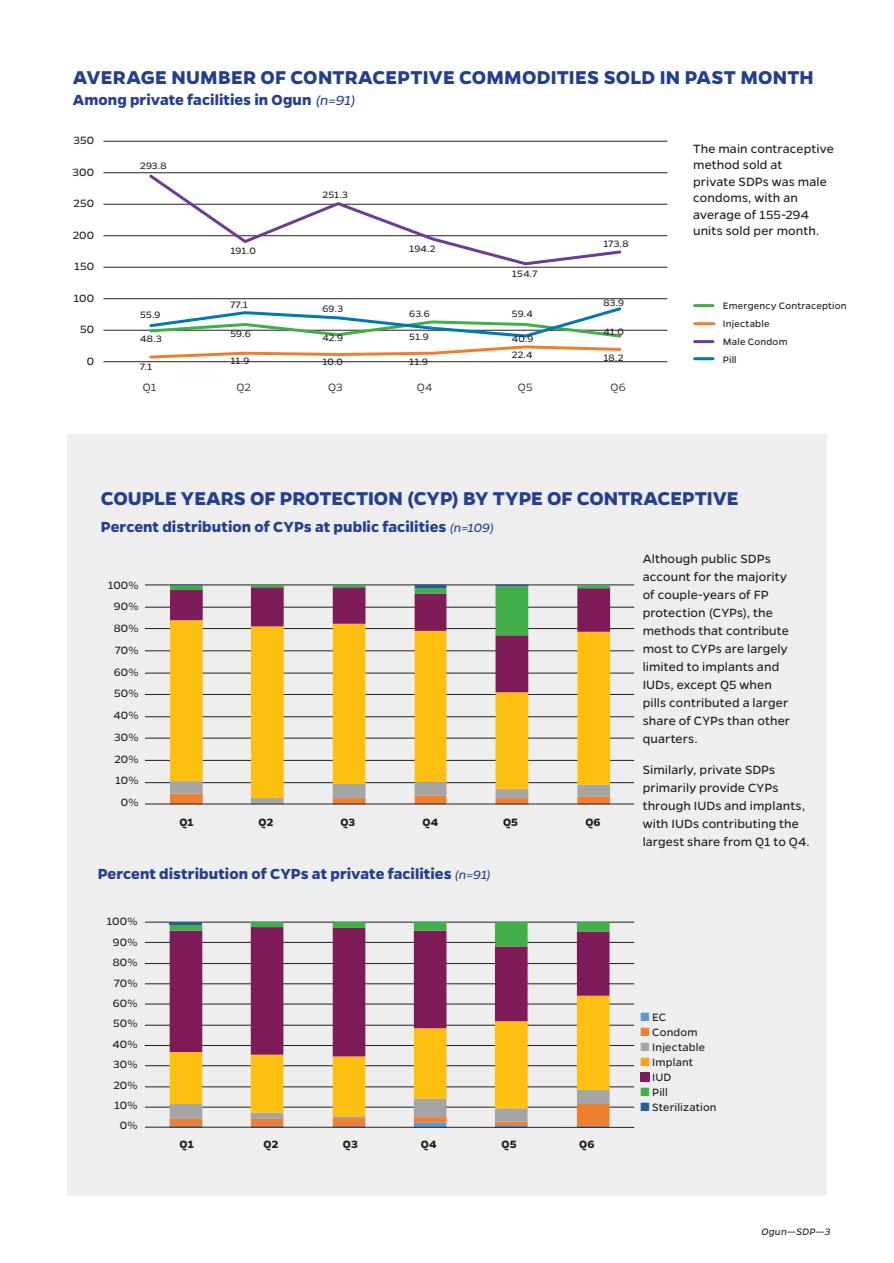
<style>
.page{position:relative;width:894px;height:1263px;background:#fff}
.page>*{position:absolute;margin:0;border:0;box-sizing:border-box;transform-origin:0 0}
.t1{font:700 21px "Gentona";letter-spacing:.005em;color:#253f8e}
.t2{font:700 16.5px "Gentona";letter-spacing:.005em;color:#253f8e}
.t3{font:13.5px/18px "Gentona";letter-spacing:.01em;color:#231f20}
.t4{font:12px "Gentona";letter-spacing:.015em;color:#231f20}
.t5{font:700 12px "Gentona";letter-spacing:.01em;color:#231f20}
.t6{font:300 12px "Gentona";letter-spacing:.005em;color:#231f20}
.t7{font:10.5px "Gentona";letter-spacing:.015em;color:#231f20}
.t8{font:italic 10.5px "Gentona";letter-spacing:.02em;color:#231f20}
.s1{font-weight:400;font-style:italic;font-size:15px}
.s2{font-weight:400;font-style:italic;font-size:13.5px}
.s3{color:#5b99d2}
.s4{color:#ee7e30}
.s5{color:#a4a5a4}
.s6{color:#faa41b}
.s7{color:#fff}
.s8{color:#40ae49}
.s9{color:#255f91}
</style>
<div class="page">
<div style="left:67px;top:434px;width:759px;height:762px;background:#eeeeef"></div>
<hr style="left:694px;top:304px;width:18px;height:3px;background:#40ae49">
<hr style="left:694px;top:322px;width:19px;height:3px;background:#ee7e30">
<hr style="left:694px;top:340px;width:18px;height:3px;background:#6e3a96">
<hr style="left:694px;top:357px;width:18px;height:3px;background:#0078b6">
<hr style="left:103px;top:141px;width:564px;height:1px;background:#231f20">
<hr style="left:103px;top:172px;width:564px;height:1px;background:#231f20">
<hr style="left:103px;top:204px;width:564px;height:1px;background:#231f20">
<hr style="left:103px;top:235px;width:564px;height:1px;background:#231f20">
<hr style="left:103px;top:267px;width:564px;height:1px;background:#231f20">
<hr style="left:103px;top:298px;width:564px;height:1px;background:#231f20">
<hr style="left:103px;top:330px;width:564px;height:1px;background:#231f20">
<hr style="left:103px;top:361px;width:564px;height:1px;background:#231f20">
<svg style="left:147px;top:172px;width:476px;height:95px"></svg>
<svg style="left:147px;top:307px;width:476px;height:52px"></svg>
<hr style="left:145px;top:584px;width:489px;height:1px;background:#231f20">
<hr style="left:145px;top:607px;width:489px;height:1px;background:#231f20">
<hr style="left:145px;top:628px;width:489px;height:1px;background:#231f20">
<hr style="left:145px;top:650px;width:489px;height:1px;background:#231f20">
<hr style="left:145px;top:673px;width:489px;height:1px;background:#231f20">
<hr style="left:145px;top:694px;width:489px;height:1px;background:#231f20">
<hr style="left:145px;top:716px;width:489px;height:1px;background:#231f20">
<hr style="left:145px;top:738px;width:489px;height:1px;background:#231f20">
<hr style="left:145px;top:760px;width:489px;height:1px;background:#231f20">
<hr style="left:145px;top:782px;width:489px;height:1px;background:#231f20">
<svg style="left:170px;top:798px;width:440px;height:5px"></svg>
<svg style="left:170px;top:692px;width:440px;height:106px"></svg>
<svg style="left:170px;top:635px;width:440px;height:57px"></svg>
<svg style="left:170px;top:584px;width:440px;height:51px"></svg>
<hr style="left:495px;top:584px;width:33px;height:2px;background:#255e92">
<svg style="left:414px;top:584px;width:32px;height:4px"></svg>
<hr style="left:170px;top:584px;width:33px;height:1px;background:#255e92">
<hr style="left:145px;top:803px;width:489px;height:1px;background:#231f20">
<hr style="left:145px;top:922px;width:489px;height:1px;background:#231f20">
<hr style="left:145px;top:942px;width:489px;height:1px;background:#231f20">
<hr style="left:145px;top:963px;width:489px;height:1px;background:#231f20">
<hr style="left:145px;top:983px;width:489px;height:1px;background:#231f20">
<hr style="left:145px;top:1003px;width:489px;height:1px;background:#231f20">
<hr style="left:145px;top:1025px;width:489px;height:1px;background:#231f20">
<hr style="left:145px;top:1045px;width:489px;height:1px;background:#231f20">
<hr style="left:145px;top:1065px;width:489px;height:1px;background:#231f20">
<hr style="left:145px;top:1086px;width:489px;height:1px;background:#231f20">
<hr style="left:145px;top:1106px;width:489px;height:1px;background:#231f20">
<svg style="left:170px;top:1116px;width:439px;height:10px"></svg>
<svg style="left:170px;top:1056px;width:439px;height:60px"></svg>
<svg style="left:170px;top:946px;width:439px;height:110px"></svg>
<svg style="left:170px;top:921px;width:439px;height:25px"></svg>
<hr style="left:170px;top:921px;width:32px;height:3px;background:#255e92">
<hr style="left:145px;top:1126px;width:489px;height:1px;background:#231f20">
<p class="t1" style="left:73px;top:66px;width:742px">AVERAGE NUMBER OF CONTRACEPTIVE COMMODITIES SOLD IN PAST MONTH</p>
<p class="t2" style="left:73px;top:91px;width:284px">Among private facilities in Ogun <span class="s1">(n=91)</span></p>
<p class="t4" style="left:73px;top:134px;width:22px">350</p>
<p class="t4" style="left:73px;top:165px;width:23px">300</p>
<p class="t4" style="left:73px;top:196px;width:22px">250</p>
<p class="t4" style="left:73px;top:228px;width:23px">200</p>
<p class="t4" style="left:74px;top:260px;width:22px">150</p>
<p class="t4" style="left:74px;top:291px;width:22px">100</p>
<p class="t4" style="left:80px;top:322px;width:16px">50</p>
<p class="t4" style="left:87px;top:354px;width:9px">0</p>
<p class="t7" style="left:140px;top:159px;width:28px">293.8</p>
<p class="t7" style="left:322px;top:189px;width:27px">251.3</p>
<p class="t7" style="left:230px;top:245px;width:27px">191.0</p>
<p class="t7" style="left:409px;top:243px;width:28px">194.2</p>
<p class="t7" style="left:603px;top:238px;width:27px">173.8</p>
<p class="t7" style="left:511px;top:267px;width:27px">154.7</p>
<p class="t7" style="left:140px;top:309px;width:22px">55.9</p>
<p class="t7" style="left:230px;top:299px;width:19px">77.1</p>
<p class="t7" style="left:322px;top:303px;width:22px">69.3</p>
<p class="t7" style="left:409px;top:308px;width:22px">63.6</p>
<p class="t7" style="left:511px;top:307px;width:22px">59.4</p>
<p class="t7" style="left:603px;top:297px;width:22px">83.9</p>
<p class="t7" style="left:230px;top:327px;width:22px">59.6</p>
<p class="t7" style="left:140px;top:333px;width:23px">48.3</p>
<p class="t7" style="left:322px;top:332px;width:22px">42.9</p>
<p class="t7" style="left:409px;top:330px;width:21px">51.9</p>
<p class="t7" style="left:511px;top:333px;width:23px">40.9</p>
<p class="t7" style="left:603px;top:326px;width:22px">41.0</p>
<p class="t7" style="left:140px;top:360px;width:13px">7.1</p>
<p class="t7" style="left:230px;top:355px;width:21px">11.9</p>
<p class="t7" style="left:322px;top:356px;width:22px">10.0</p>
<p class="t7" style="left:409px;top:356px;width:21px">11.9</p>
<p class="t7" style="left:511px;top:348px;width:22px">22.4</p>
<p class="t7" style="left:603px;top:352px;width:21px">18.2</p>
<p class="t6" style="left:143px;top:380px;width:15px">Q1</p>
<p class="t6" style="left:236px;top:380px;width:16px">Q2</p>
<p class="t6" style="left:328px;top:380px;width:16px">Q3</p>
<p class="t6" style="left:417px;top:380px;width:17px">Q4</p>
<p class="t6" style="left:517px;top:380px;width:16px">Q5</p>
<p class="t6" style="left:610px;top:380px;width:16px">Q6</p>
<p class="t3" style="left:692px;top:140px;width:142px;line-height:16.5px">The main contraceptive method sold at<br>private SDPs was male condoms, with an average of 155-294 units sold per month.</p>
<p class="t7" style="left:722px;top:300px;width:125px">Emergency Contraception</p>
<p class="t7" style="left:722px;top:318px;width:48px">Injectable</p>
<p class="t7" style="left:722px;top:336px;width:66px">Male Condom</p>
<p class="t7" style="left:722px;top:354px;width:15px">Pill</p>
<p class="t1" style="left:101px;top:486px;width:639px">COUPLE YEARS OF PROTECTION (CYP) BY TYPE OF CONTRACEPTIVE</p>
<p class="t2" style="left:101px;top:517px;width:394px">Percent distribution of CYPs at public facilities <span class="s2">(n=109)</span></p>
<p class="t4" style="left:108px;top:578px;width:32px">100%</p>
<p class="t4" style="left:114px;top:600px;width:26px">90%</p>
<p class="t4" style="left:114px;top:621px;width:26px">80%</p>
<p class="t4" style="left:115px;top:643px;width:25px">70%</p>
<p class="t4" style="left:114px;top:665px;width:26px">60%</p>
<p class="t4" style="left:114px;top:687px;width:26px">50%</p>
<p class="t4" style="left:113px;top:708px;width:27px">40%</p>
<p class="t4" style="left:114px;top:730px;width:26px">30%</p>
<p class="t4" style="left:114px;top:752px;width:26px">20%</p>
<p class="t4" style="left:115px;top:774px;width:25px">10%</p>
<p class="t4" style="left:121px;top:795px;width:19px">0%</p>
<p class="t5" style="left:179px;top:815px;width:16px">Q1</p>
<p class="t5" style="left:258px;top:815px;width:16px">Q2</p>
<p class="t5" style="left:340px;top:815px;width:16px">Q3</p>
<p class="t5" style="left:422px;top:815px;width:17px">Q4</p>
<p class="t5" style="left:503px;top:815px;width:17px">Q5</p>
<p class="t5" style="left:585px;top:815px;width:17px">Q6</p>
<p class="t2" style="left:98px;top:864px;width:394px">Percent distribution of CYPs at private facilities <span class="s2">(n=91)</span></p>
<p class="t4" style="left:107px;top:915px;width:32px">100%</p>
<p class="t4" style="left:113px;top:935px;width:26px">90%</p>
<p class="t4" style="left:113px;top:955px;width:26px">80%</p>
<p class="t4" style="left:114px;top:976px;width:25px">70%</p>
<p class="t4" style="left:113px;top:996px;width:26px">60%</p>
<p class="t4" style="left:113px;top:1017px;width:26px">50%</p>
<p class="t4" style="left:112px;top:1037px;width:27px">40%</p>
<p class="t4" style="left:113px;top:1057px;width:26px">30%</p>
<p class="t4" style="left:113px;top:1078px;width:26px">20%</p>
<p class="t4" style="left:114px;top:1098px;width:25px">10%</p>
<p class="t4" style="left:120px;top:1119px;width:19px">0%</p>
<p class="t5" style="left:179px;top:1137px;width:16px">Q1</p>
<p class="t5" style="left:263px;top:1137px;width:16px">Q2</p>
<p class="t5" style="left:343px;top:1137px;width:16px">Q3</p>
<p class="t5" style="left:421px;top:1137px;width:17px">Q4</p>
<p class="t5" style="left:501px;top:1137px;width:17px">Q5</p>
<p class="t5" style="left:579px;top:1137px;width:17px">Q6</p>
<p class="t3" style="left:642px;top:549px;width:149px">Although public SDPs account for the majority of couple-years of FP protection (CYPs), the methods that contribute most to CYPs are largely limited to implants and<br>IUDs, except Q5 when pills contributed a larger share of CYPs than other quarters.</p>
<p class="t3" style="left:642px;top:761px;width:168px">Similarly, private SDPs primarily provide CYPs through IUDs and implants, with IUDs contributing the largest share from Q1 to Q4.</p>
<p class="t4" style="left:640px;top:1010px;width:27px"><span class="s3">■</span> EC</p>
<p class="t4" style="left:640px;top:1025px;width:58px"><span class="s4">■</span> Condom</p>
<p class="t4" style="left:640px;top:1040px;width:66px"><span class="s5">■</span> Injectable</p>
<p class="t4" style="left:640px;top:1055px;width:54px"><span class="s6">■</span> Implant</p>
<p class="t4" style="left:640px;top:1070px;width:32px"><span class="s7">■</span> IUD</p>
<p class="t4" style="left:640px;top:1085px;width:29px"><span class="s8">■</span> Pill</p>
<p class="t4" style="left:640px;top:1100px;width:78px"><span class="s9">■</span> Sterilization</p>
<p class="t8" style="left:761px;top:1225px;width:70px">Ogun—SDP—3</p>
</div>
